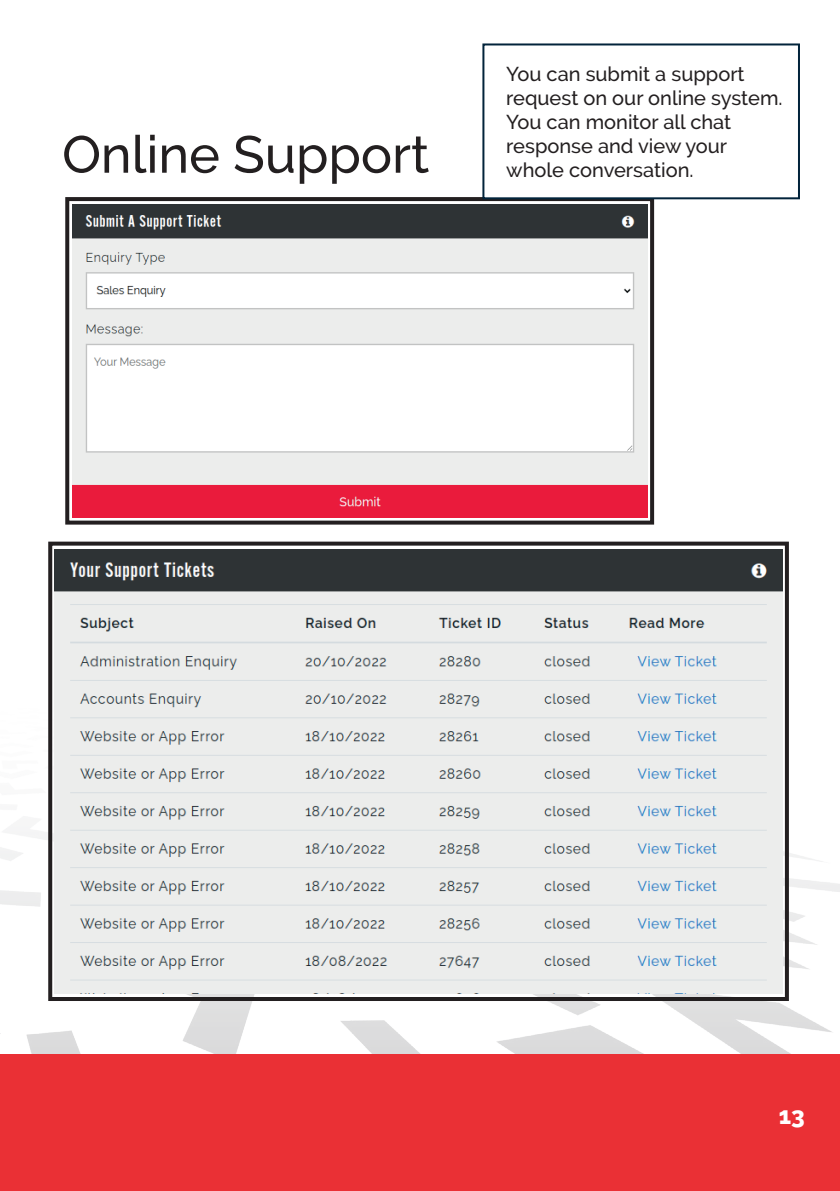
<style>
.page{position:relative;width:840px;height:1191px;background:#fff}
.page>*{position:absolute;margin:0;border:0;box-sizing:border-box;transform-origin:0 0}
.t1{font:500 52px "Raleway";color:#231f20}
.t2{font:700 24px "Eagle";color:#fff}
.t3{font:500 20px/24px "Raleway";color:#231f20}
</style>
<div class="page">
<img style="left:0;top:703px;width:839px;height:351px">
<div style="left:0;top:1054px;width:839px;height:137px;background:#ea3035"></div>
<img style="left:72px;top:204px;width:575px;height:313px">
<div style="left:65px;top:197px;width:588px;height:327px;border:4px solid #231f20"></div>
<div style="left:482px;top:43px;width:317px;height:156px;background:#fff;border:2px solid #02243b"></div>
<img style="left:54px;top:549px;width:727px;height:445px">
<div style="left:48px;top:541px;width:740px;height:460px;border:4px solid #231f20"></div>
<h1 class="t1" style="left:62px;top:124px;width:368px">Online Support</h1>
<p class="t3" style="left:506px;top:62px;width:277px">You can submit a support request on our online system.<br>You can monitor all chat response and view your whole conversation.</p>
<p class="t2" style="left:779px;top:1102px;width:26px">13</p>
</div>
